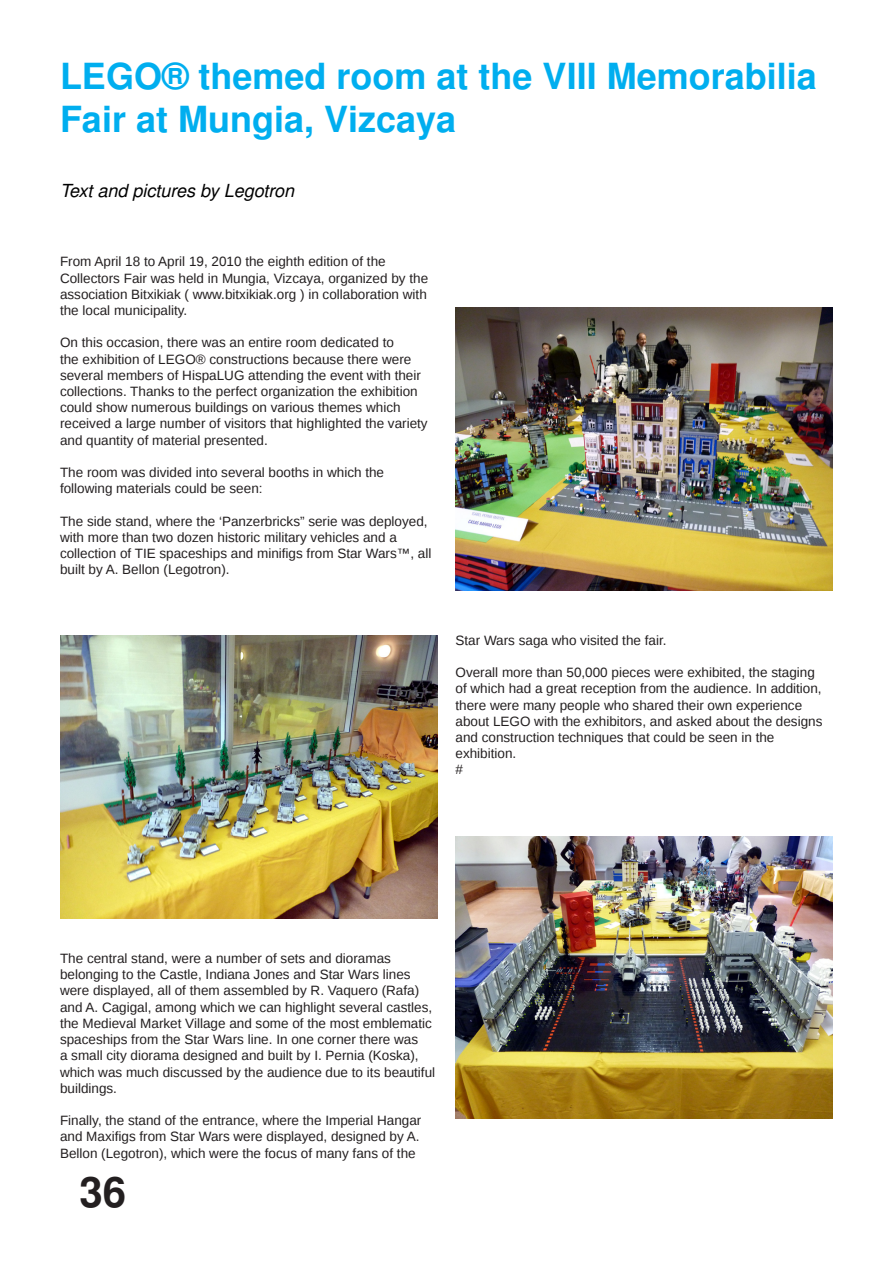
<style>
.page{position:relative;width:893px;height:1263px;background:#fff}
.page>*{position:absolute;margin:0;border:0;box-sizing:border-box;transform-origin:0 0}
.t1{font:700 42px "Free Sans";color:#231f20}
.t2{font:700 36px/43.2px "Free Sans";color:#00aeef}
.t3{font:italic 18px "Free Sans";color:#000}
.t4{font:13.5px/16.2px "Liberation Sans";color:#231f20}
</style>
<div class="page">
<img style="left:455px;top:308px;width:378px;height:283px">
<img style="left:60px;top:635px;width:377px;height:283px">
<img style="left:455px;top:836px;width:378px;height:282px">
<h2 class="t2" style="left:60px;top:56px;width:758px">LEGO® themed room at the VIII Memorabilia<br>Fair at Mungia, Vizcaya</h2>
<h3 class="t3" style="left:60px;top:182px;width:236px">Text and pictures by Legotron</h3>
<p class="t4" style="left:60px;top:254px;width:370px">From April 18 to April 19, 2010 the eighth edition of the Collectors Fair was held in Mungia, Vizcaya, organized by the association Bitxikiak ( www.bitxikiak.org ) in collaboration with the local municipality.</p>
<p class="t4" style="left:60px;top:335px;width:369px">On this occasion, there was an entire room dedicated to<br>the exhibition of LEGO® constructions because there were several members of HispaLUG attending the event with their collections. Thanks to the perfect organization the exhibition could show numerous buildings on various themes which received a large number of visitors that highlighted the variety and quantity of material presented.</p>
<p class="t4" style="left:60px;top:464px;width:326px">The room was divided into several booths in which the following materials could be seen:</p>
<p class="t4" style="left:60px;top:513px;width:373px">The side stand, where the ‘Panzerbricks” serie was deployed, with more than two dozen historic military vehicles and a collection of TIE spaceships and minifigs from Star Wars™, all built by A. Bellon (Legotron).</p>
<p class="t4" style="left:455px;top:632px;width:213px">Star Wars saga who visited the fair.</p>
<p class="t4" style="left:455px;top:664px;width:368px">Overall more than 50,000 pieces were exhibited, the staging of which had a great reception from the audience. In addition, there were many people who shared their own experience about LEGO with the exhibitors, and asked about the designs and construction techniques that could be seen in the exhibition.<br>#</p>
<p class="t4" style="left:60px;top:950px;width:377px">The central stand, were a number of sets and dioramas belonging to the Castle, Indiana Jones and Star Wars lines were displayed, all of them assembled by R. Vaquero (Rafa) and A. Cagigal, among which we can highlight several castles, the Medieval Market Village and some of the most emblematic spaceships from the Star Wars line. In one corner there was<br>a small city diorama designed and built by I. Pernia (Koska), which was much discussed by the audience due to its beautiful buildings.</p>
<p class="t4" style="left:60px;top:1112px;width:363px">Finally, the stand of the entrance, where the Imperial Hangar and Maxifigs from Star Wars were displayed, designed by A.<br>Bellon (Legotron), which were the focus of many fans of the</p>
<h1 class="t1" style="left:79px;top:1173px;width:48px">36</h1>
</div>
